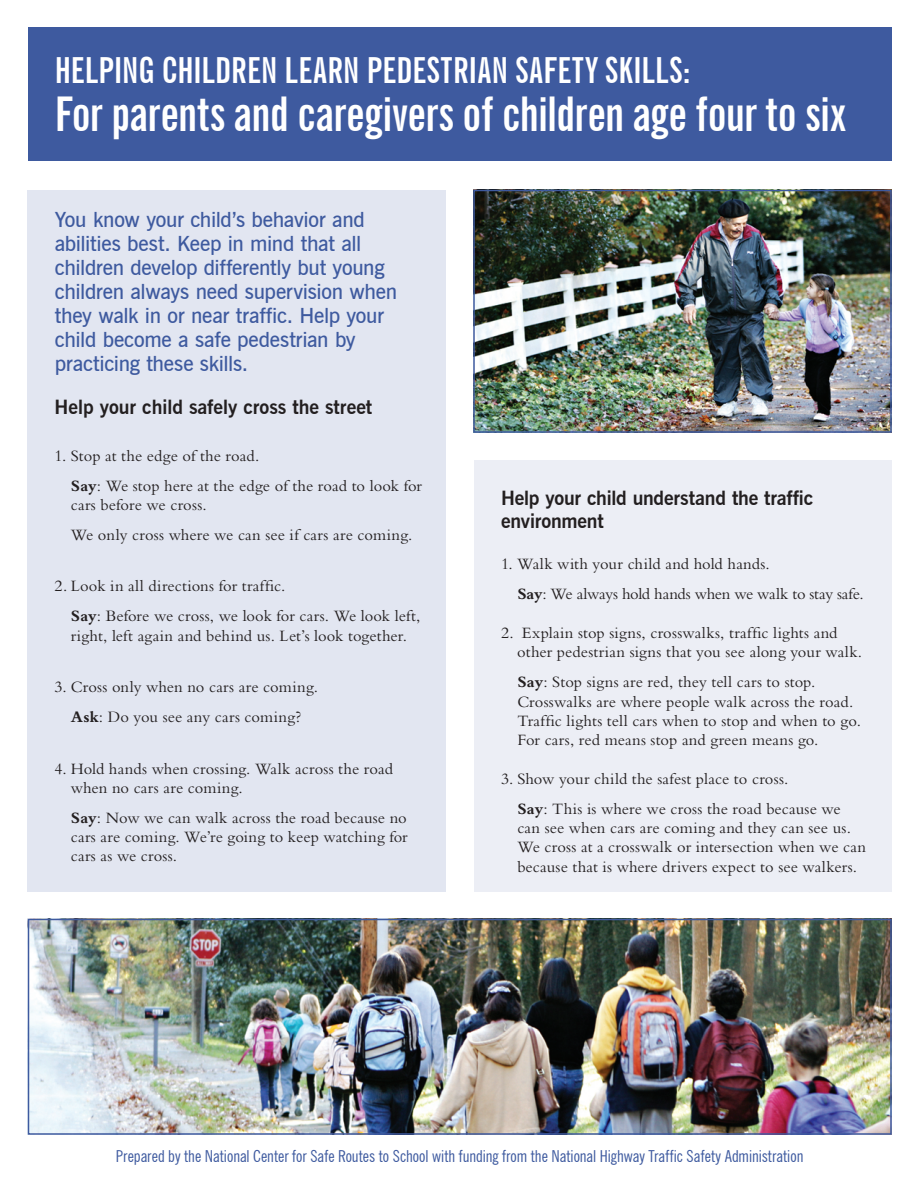
<style>
.page{position:relative;width:918px;height:1188px;background:#fff}
.page>*{position:absolute;margin:0;border:0;box-sizing:border-box;transform-origin:0 0}
.t1{font:700 extra-condensed 48px "News Gothic BT";letter-spacing:-.015em;color:#fff}
.t2{font:700 extra-condensed 36px "News Gothic BT";letter-spacing:.015em;color:#fff}
.t3{font:600 21px/24px "News Gothic BT";letter-spacing:-.015em;color:#3e5a9f}
.t4{font:700 19.5px/23.4px "News Gothic BT";letter-spacing:-.005em;color:#231f20}
.t5{font:16.5px/19.2px "Bembo";letter-spacing:.005em;color:#231f20}
.t6{font:condensed 16.5px "News Gothic BT";color:#3e5a9f}
.s1{font-weight:700}
</style>
<div class="page">
<div style="left:28px;top:28px;width:864px;height:133px;background:#3e5a9f"></div>
<div style="left:474px;top:460px;width:418px;height:432px;background:#eceef5"></div>
<div style="left:28px;top:190px;width:418px;height:702px;background:#e2e6f1"></div>
<img style="left:476px;top:193px;width:413px;height:237px">
<div style="left:473px;top:190px;width:419px;height:243px;border:2px solid #3e5a9f"></div>
<img style="left:31px;top:922px;width:858px;height:210px">
<div style="left:28px;top:919px;width:864px;height:216px;border:2px solid #3e5a9f"></div>
<p class="t2" style="left:55px;top:48px;width:637px">Helping cHildren learn pedestrian safety skills:</p>
<p class="t1" style="left:55px;top:85px;width:793px">for parents and caregivers of children age four to six</p>
<p class="t3" style="left:55px;top:207px;width:344px">You know your child’s behavior and abilities best. Keep in mind that all children develop differently but young children always need supervision when they walk in or near traffic. Help your child become a safe pedestrian by practicing these skills.</p>
<p class="t4" style="left:55px;top:395px;width:319px">Help your child safely cross the street</p>
<p class="t5" style="left:71px;top:440px;width:353px;line-height:30px;text-indent:-16px">1. Stop at the edge of the road.<br><span class="s1">Say</span>: We stop here at the edge of the road to look for</p>
<p class="t5" style="left:71px;top:489px;width:343px;line-height:30px">cars before we cross.<br>We only cross where we can see if cars are coming.</p>
<p class="t5" style="left:71px;top:571px;width:351px;line-height:30px;text-indent:-16px">2. Look in all directions for traffic.<br><span class="s1">Say</span>: Before we cross, we look for cars. We look left,</p>
<p class="t5" style="left:71px;top:626px;width:338px">right, left again and behind us. Let’s look together.</p>
<p class="t5" style="left:55px;top:672px;width:265px;line-height:30px;text-align:center">3. Cross only when no cars are coming.<br><span class="s1">Ask</span>: Do you see any cars coming?</p>
<p class="t5" style="left:71px;top:759px;width:324px;text-indent:-16px">4. Hold hands when crossing. Walk across the road when no cars are coming.</p>
<p class="t5" style="left:71px;top:808px;width:338px;text-align:justify"><span class="s1">Say</span>: Now we can walk across the road because no cars are coming. We’re going to keep watching for cars as we cross.</p>
<p class="t4" style="left:501px;top:486px;width:314px">Help your child understand the traffic environment</p>
<p class="t5" style="left:517px;top:549px;width:348px;line-height:30px;text-indent:-16px">1. Walk with your child and hold hands.<br><span class="s1">Say</span>: We always hold hands when we walk to stay safe.</p>
<p class="t5" style="left:517px;top:623px;width:346px;text-indent:-16px">2. Explain stop signs, crosswalks, traffic lights and other pedestrian signs that you see along your walk.</p>
<p class="t5" style="left:517px;top:672px;width:345px"><span class="s1">Say</span>: Stop signs are red, they tell cars to stop.<br>Crosswalks are where people walk across the road.<br>Traffic lights tell cars when to stop and when to go.<br>For cars, red means stop and green means go.</p>
<p class="t5" style="left:517px;top:763px;width:325px;line-height:30px;text-indent:-16px">3. Show your child the safest place to cross.<br><span class="s1">Say</span>: This is where we cross the road because we</p>
<p class="t5" style="left:517px;top:818px;width:350px">can see when cars are coming and they can see us.<br>We cross at a crosswalk or intersection when we can because that is where drivers expect to see walkers.</p>
<p class="t6" style="left:116px;top:1146px;width:689px">Prepared by the National Center for Safe Routes to School with funding from the National Highway Traffic Safety Administration</p>
</div>
